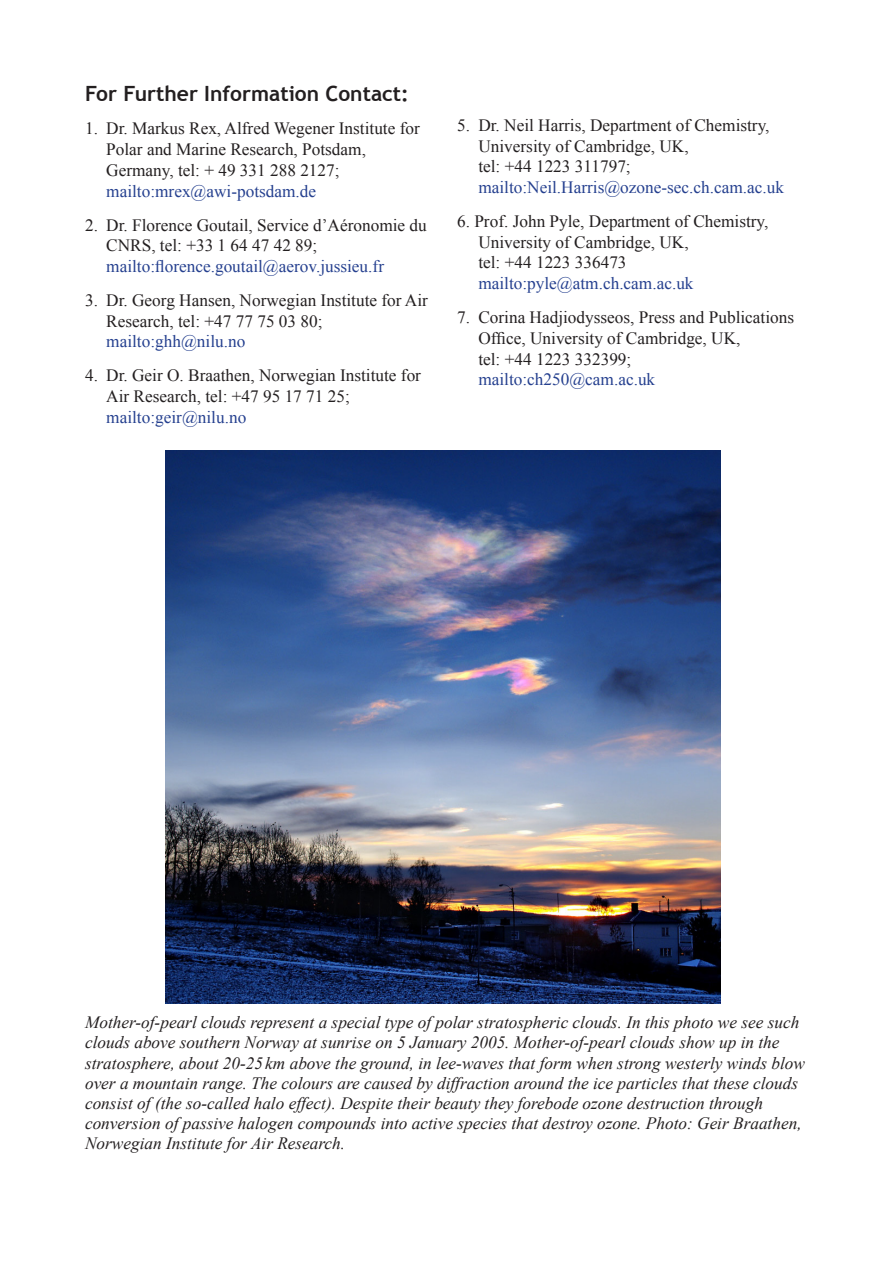
<style>
.page{position:relative;width:893px;height:1263px;background:#fff}
.page>*{position:absolute;margin:0;border:0;box-sizing:border-box;transform-origin:0 0}
.t1{font:700 21px "Trebuchet MS";color:#231f20}
.t2{font:italic 17.25px/20.1px "Times New Roman";color:#231f20}
.t3{font:17.25px/20.7px "Times New Roman";color:#231f20}
.t4{font:17.25px "Times New Roman";color:#25408f}
</style>
<div class="page">
<img style="left:166px;top:451px;width:555px;height:552px">
<p class="t1" style="left:85px;top:80px;width:325px">For Further Information Contact:</p>
<p class="t3" style="left:106px;top:118px;width:315px;text-indent:-21px">1. Dr. Markus Rex, Alfred Wegener Institute for<br>Polar and Marine Research, Potsdam,<br>Germany, tel: + 49 331 288 2127;</p>
<p class="t4" style="left:106px;top:179px;width:211px">mailto:mrex@awi-potsdam.de</p>
<p class="t3" style="left:106px;top:214px;width:322px;text-indent:-21px">2. Dr. Florence Goutail, Service d’Aéronomie du<br>CNRS, tel: +33 1 64 47 42 89;</p>
<p class="t4" style="left:106px;top:255px;width:279px">mailto:florence.goutail@aerov.jussieu.fr</p>
<p class="t3" style="left:106px;top:289px;width:323px;text-indent:-21px">3. Dr. Georg Hansen, Norwegian Institute for Air<br>Research, tel: +47 77 75 03 80;</p>
<p class="t4" style="left:106px;top:330px;width:141px">mailto:ghh@nilu.no</p>
<p class="t3" style="left:106px;top:365px;width:316px;text-indent:-21px">4. Dr. Geir O. Braathen, Norwegian Institute for<br>Air Research, tel: +47 95 17 71 25;</p>
<p class="t4" style="left:106px;top:405px;width:141px">mailto:geir@nilu.no</p>
<p class="t3" style="left:478px;top:115px;width:293px;text-indent:-21px">5. Dr. Neil Harris, Department of Chemistry,<br>University of Cambridge, UK,<br>tel: +44 1223 311797;</p>
<p class="t4" style="left:478px;top:176px;width:307px">mailto:Neil.Harris@ozone-sec.ch.cam.ac.uk</p>
<p class="t3" style="left:478px;top:211px;width:291px;text-indent:-21px">6. Prof. John Pyle, Department of Chemistry,<br>University of Cambridge, UK,<br>tel: +44 1223 336473</p>
<p class="t4" style="left:478px;top:272px;width:217px">mailto:pyle@atm.ch.cam.ac.uk</p>
<p class="t3" style="left:478px;top:307px;width:317px;text-indent:-21px">7. Corina Hadjiodysseos, Press and Publications<br>Office, University of Cambridge, UK,<br>tel: +44 1223 332399;</p>
<p class="t4" style="left:478px;top:368px;width:178px">mailto:ch250@cam.ac.uk</p>
<p class="t2" style="left:85px;top:1012px;width:721px">Mother-of-pearl clouds represent a special type of polar stratospheric clouds. In this photo we see such clouds above southern Norway at sunrise on 5 January 2005. Mother-of-pearl clouds show up in the stratosphere, about 20-25 km above the ground, in lee-waves that form when strong westerly winds blow over a mountain range. The colours are caused by diffraction around the ice particles that these clouds consist of (the so-called halo effect). Despite their beauty they forebode ozone destruction through conversion of passive halogen compounds into active species that destroy ozone. Photo: Geir Braathen, Norwegian Institute for Air Research.</p>
</div>
